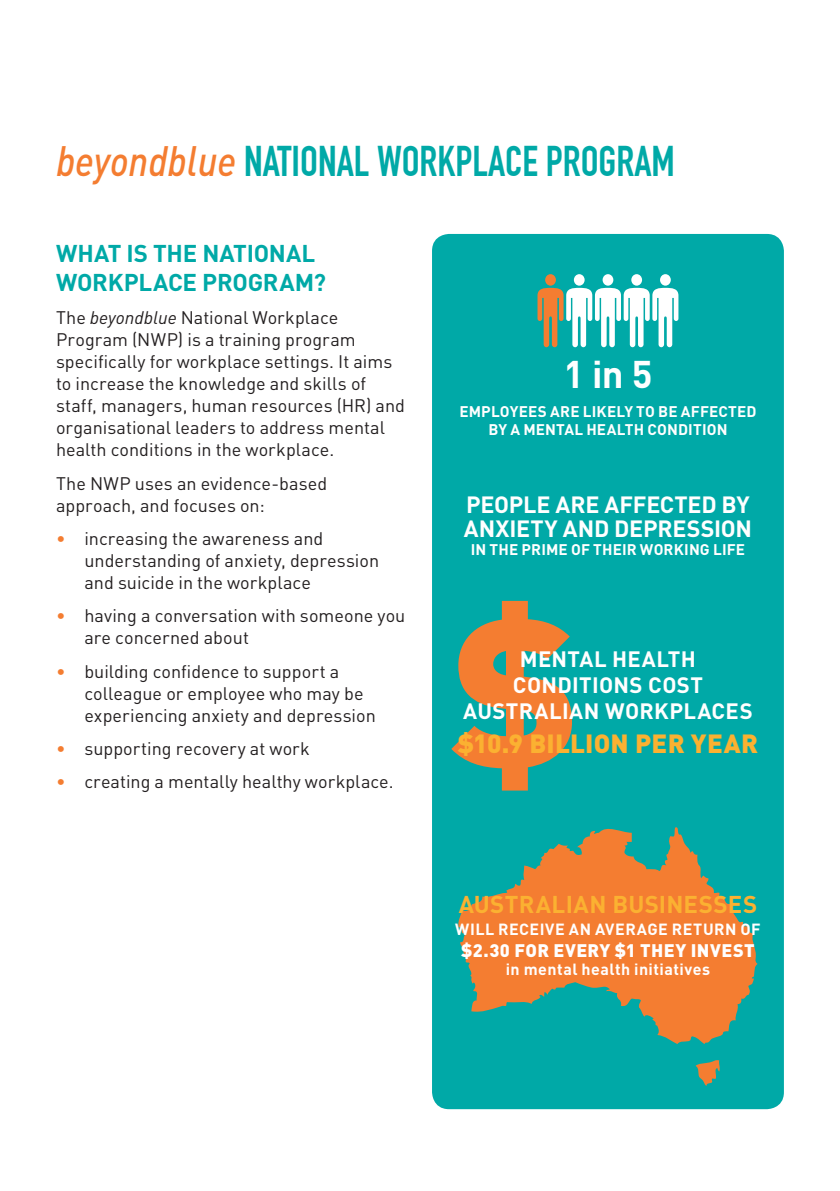
<style>
.page{position:relative;width:840px;height:1191px;background:#fff}
.page>*{position:absolute;margin:0;border:0;box-sizing:border-box;transform-origin:0 0}
.t1{font:700 42px "DIN Condensed";color:#00a9a7}
.t2{font:700 38px "DIN";color:#fff}
.t3{font:900 26px "DIN";letter-spacing:.01em;color:#fbb131}
.t4{font:700 24px/28.8px "DIN";letter-spacing:-.01em;color:#00a9a7}
.t5{font:700 24px "DIN";letter-spacing:.01em;color:#fbb131}
.t6{font:700 23.2px/23px "DIN";letter-spacing:-.01em;color:#fff}
.t7{font:700 22px/26px "DIN";letter-spacing:.015em;color:#fff;text-align:center}
.t8{font:18px/22px "DIN";color:#231f20}
.t9{font:900 18px "DIN";letter-spacing:.025em;color:#fff}
.t10{font:700 16px "DIN";letter-spacing:.03em;color:#fff}
.t11{font:700 15.2px/18.2px "DIN";letter-spacing:.01em;color:#fff;text-align:center}
.s1{font-family:"DIN";font-weight:500;font-style:italic;color:#f47d31}
.s2{font-style:italic}
.s3{color:#f47d31}
</style>
<div class="page">
<div style="left:432px;top:234px;width:351px;height:875px;background:#00a9a7;border-radius:17px"></div>
<div style="left:545px;top:274px;width:10px;height:12px;background:#f47d31;border-radius:50%"></div>
<div style="left:602px;top:274px;width:11px;height:12px;background:#fff;border-radius:50%"></div>
<div style="left:573px;top:274px;width:11px;height:12px;background:#fff;border-radius:50%"></div>
<div style="left:631px;top:274px;width:10px;height:12px;background:#fff;border-radius:50%"></div>
<svg style="left:659px;top:274px;width:11px;height:12px"></svg>
<svg style="left:537px;top:288px;width:141px;height:59px"></svg>
<svg style="left:451px;top:601px;width:120px;height:189px"></svg>
<svg style="left:695px;top:1060px;width:25px;height:26px"></svg>
<svg style="left:458px;top:827px;width:299px;height:217px;fill:#f47d31"></svg>
<h1 class="t1" style="left:56px;top:137px;width:620px"><span class="s1">beyondblue</span> NATIONAL WORKPLACE PROGRAM</h1>
<h3 class="t4" style="left:56px;top:238px;width:271px">WHAT IS THE NATIONAL<br>WORKPLACE PROGRAM?</h3>
<p class="t8" style="left:56px;top:306px;width:350px">The <span class="s2">beyondblue</span> National Workplace Program (NWP) is a training program specifically for workplace settings. It aims to increase the knowledge and skills of staff, managers, human resources (HR) and organisational leaders to address mental health conditions in the workplace.</p>
<p class="t8" style="left:56px;top:472px;width:272px">The NWP uses an evidence-based approach, and focuses on:</p>
<p class="t8" style="left:84px;top:527px;width:296px;text-indent:-28px"><span class="s3">•</span> increasing the awareness and understanding of anxiety, depression and suicide in the workplace</p>
<p class="t8" style="left:84px;top:604px;width:322px;text-indent:-28px"><span class="s3">•</span> having a conversation with someone you are concerned about</p>
<p class="t8" style="left:84px;top:660px;width:293px;text-indent:-28px"><span class="s3">•</span> building confidence to support a colleague or employee who may be experiencing anxiety and depression</p>
<p class="t8" style="left:56px;top:737px;width:255px"><span class="s3">•</span> supporting recovery at work</p>
<p class="t8" style="left:56px;top:770px;width:339px"><span class="s3">•</span> creating a mentally healthy workplace.</p>
<h2 class="t2" style="left:563px;top:349px;width:91px">1 in 5</h2>
<p class="t11" style="left:459px;top:402px;width:298px">EMPLOYEES ARE LIKELY TO BE AFFECTED<br>BY A MENTAL HEALTH CONDITION</p>
<p class="t6" style="left:463px;top:492px;width:289px">PEOPLE ARE AFFECTED BY<br>ANXIETY AND DEPRESSION</p>
<p class="t11" style="left:470px;top:539px;width:275px">IN THE PRIME OF THEIR WORKING LIFE</p>
<p class="t7" style="left:463px;top:644px;width:291px">MENTAL HEALTH<br>CONDITIONS COST<br>AUSTRALIAN WORKPLACES</p>
<h3 class="t3" style="left:457px;top:725px;width:302px">$10.9 BILLION PER YEAR</h3>
<h3 class="t5" style="left:458px;top:888px;width:300px">AUSTRALIAN BUSINESSES</h3>
<p class="t10" style="left:455px;top:918px;width:307px">WILL RECEIVE AN AVERAGE RETURN OF</p>
<p class="t9" style="left:461px;top:938px;width:295px">$2.30 FOR EVERY $1 THEY INVEST</p>
<p class="t10" style="left:505px;top:958px;width:206px">in mental health initiatives</p>
</div>
